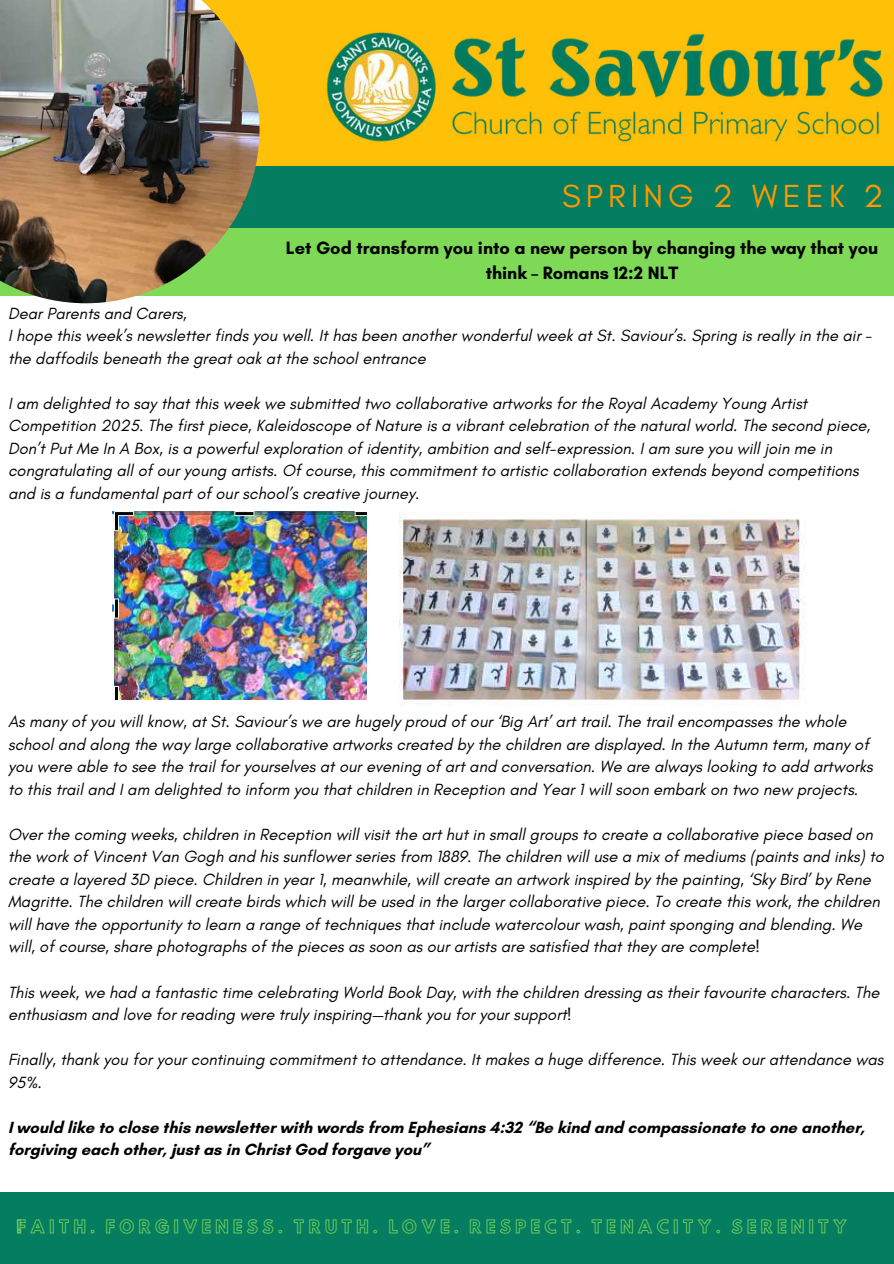
<style>
.page{position:relative;width:894px;height:1264px;background:#fff}
.page>*{position:absolute;margin:0;border:0;box-sizing:border-box;transform-origin:0 0}
.t1{font:32.55px "Glacial Indifference";letter-spacing:.16em;color:#ff9800}
.t2{font:700 18.15px/24.8px "Glacial Indifference";color:#000;text-align:center}
.t3{font:italic 16.5px/22.5px "Glacial Indifference";color:#000}
.t4{font:700 16.5px/22.5px "Glacial Indifference";color:#000}
.t5{font:15.9px "Hussar Ekologiczne 1";letter-spacing:.275em;color:#7ed957}
</style>
<div class="page">
<div style="left:0;top:165px;width:893px;height:63px;background:#057d60"></div>
<div style="left:0;top:228px;width:893px;height:68px;background:#7ed957"></div>
<div style="left:0;top:0;width:893px;height:165px;background:#ffc107"></div>
<img style="left:326px;top:32px;width:557px;height:113px">
<div style="left:0;top:1192px;width:893px;height:71px;background:#057d60"></div>
<img style="left:0;top:0;width:259px;height:303px">
<img style="left:113px;top:511px;width:253px;height:188px">
<img style="left:399px;top:511px;width:404px;height:190px">
<h1 class="t1" style="left:562px;top:176px;width:323px">SPRING 2 WEEK 2</h1>
<p class="t2" style="left:286px;top:235px;width:594px">Let God transform you into a new person by changing the way that you think – Romans 12:2 NLT</p>
<p class="t3" style="left:8px;top:301px;width:865px">Dear Parents and Carers,<br>I hope this week’s newsletter finds you well. It has been another wonderful week at St. Saviour’s. Spring is really in the air - the daffodils beneath the great oak at the school entrance</p>
<p class="t3" style="left:8px;top:391px;width:863px">I am delighted to say that this week we submitted two collaborative artworks for the Royal Academy Young Artist Competition 2025. The first piece, Kaleidoscope of Nature is a vibrant celebration of the natural world. The second piece, Don’t Put Me In A Box, is a powerful exploration of identity, ambition and self-expression. I am sure you will join me in congratulating all of our young artists. Of course, this commitment to artistic collaboration extends beyond competitions and is a fundamental part of our school’s creative journey.</p>
<p class="t3" style="left:8px;top:710px;width:866px">As many of you will know, at St. Saviour’s we are hugely proud of our ‘Big Art’ art trail. The trail encompasses the whole school and along the way large collaborative artworks created by the children are displayed. In the Autumn term, many of you were able to see the trail for yourselves at our evening of art and conversation. We are always looking to add artworks to this trail and I am delighted to inform you that children in Reception and Year 1 will soon embark on two new projects.</p>
<p class="t3" style="left:8px;top:823px;width:877px">Over the coming weeks, children in Reception will visit the art hut in small groups to create a collaborative piece based on the work of Vincent Van Gogh and his sunflower series from 1889. The children will use a mix of mediums (paints and inks) to create a layered 3D piece. Children in year 1, meanwhile, will create an artwork inspired by the painting, ‘Sky Bird’ by Rene Magritte. The children will create birds which will be used in the larger collaborative piece. To create this work, the children will have the opportunity to learn a range of techniques that include watercolour wash, paint sponging and blending. We will, of course, share photographs of the pieces as soon as our artists are satisfied that they are complete!</p>
<p class="t3" style="left:8px;top:980px;width:872px">This week, we had a fantastic time celebrating World Book Day, with the children dressing as their favourite characters. The enthusiasm and love for reading were truly inspiring—thank you for your support!</p>
<p class="t3" style="left:8px;top:1048px;width:876px">Finally, thank you for your continuing commitment to attendance. It makes a huge difference. This week our attendance was<br>95%.</p>
<p class="t4" style="left:8px;top:1115px;width:857px">I would like to close this newsletter with words from Ephesians 4:32 “Be kind and compassionate to one another, forgiving each other, just as in Christ God forgave you”</p>
<p class="t5" style="left:17px;top:1219px;width:831px">!FAITH. FORGIVENESS. TRUTH. LOVE. RESPECT. TENACITY. SERENITY</p>
</div>
